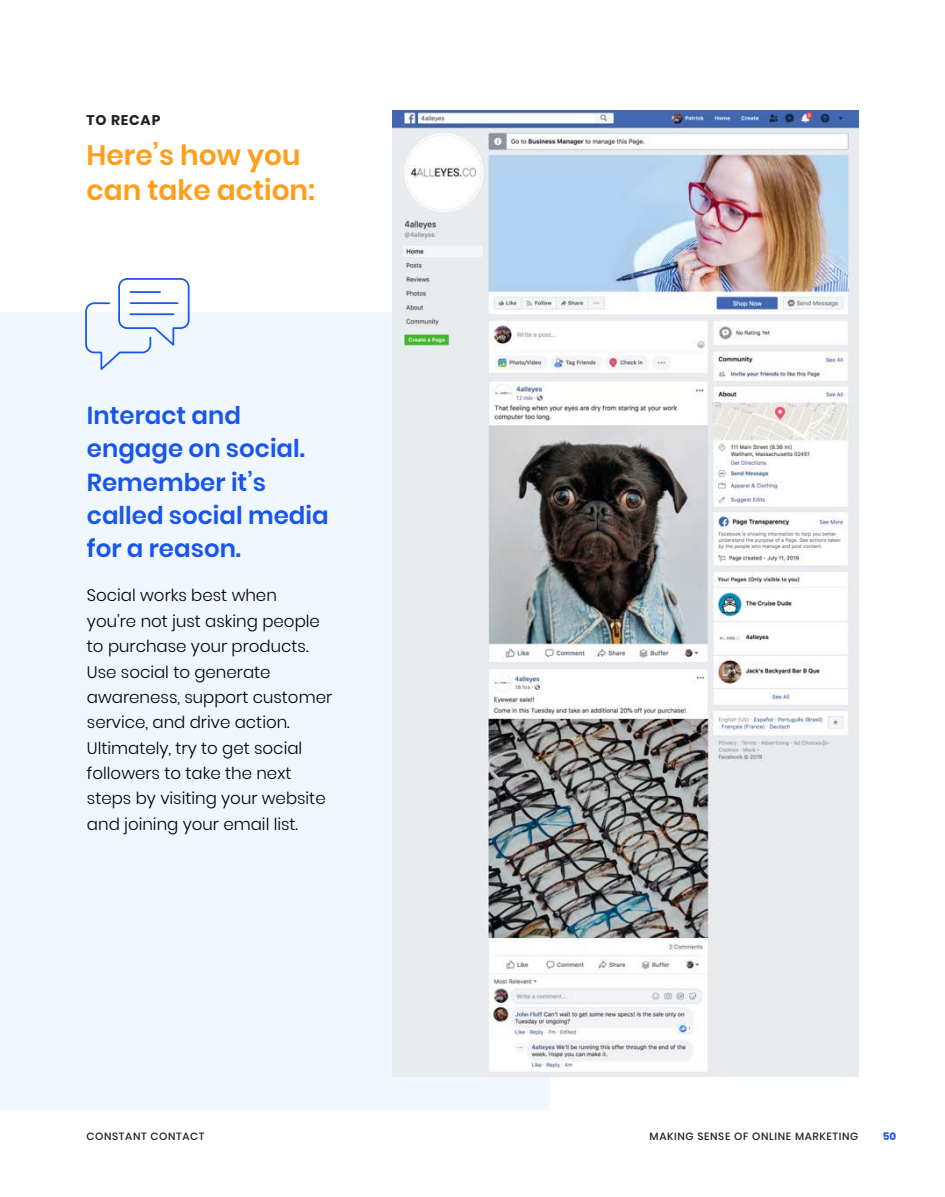
<style>
.page{position:relative;width:945px;height:1197px;background:#fff}
.page>*{position:absolute;margin:0;border:0;box-sizing:border-box;transform-origin:0 0}
.t1{font:600 28px/35px "Poppins";color:#ff9e1a}
.t2{font:600 24.5px/33.2px "Poppins";color:#1856ed}
.t3{font:300 16.62px/25.4px "Poppins";color:#000}
.t4{font:700 14px "Poppins";letter-spacing:.06em;color:#212121}
.t5{font:500 10.5px "Poppins";letter-spacing:.06em;color:#212121}
.t6{font:700 10.5px "Poppins";color:#1856ed}
</style>
<div class="page">
<div style="left:0;top:312px;width:549px;height:798px;background:#f0f7ff"></div>
<img style="left:392px;top:110px;width:466px;height:966px">
<svg style="left:85px;top:278px;width:105px;height:92px"></svg>
<p class="t4" style="left:87px;top:112px;width:75px">TO RECAP</p>
<h1 class="t1" style="left:87px;top:138px;width:230px">Here’s how you can take action:</h1>
<h2 class="t2" style="left:87px;top:399px;width:243px">Interact and engage on social.<br>Remember it’s called social media for a reason.</h2>
<p class="t3" style="left:87px;top:583px;width:247px">Social works best when<br>you’re not just asking people to purchase your products.<br>Use social to generate awareness, support customer service, and drive action.<br>Ultimately, try to get social followers to take the next steps by visiting your website and joining your email list.</p>
<p class="t5" style="left:87px;top:1130px;width:119px">CONSTANT CONTACT</p>
<p class="t5" style="left:650px;top:1130px;width:210px">MAKING SENSE OF ONLINE MARKETING</p>
<p class="t6" style="left:883px;top:1130px;width:15px">50</p>
</div>
